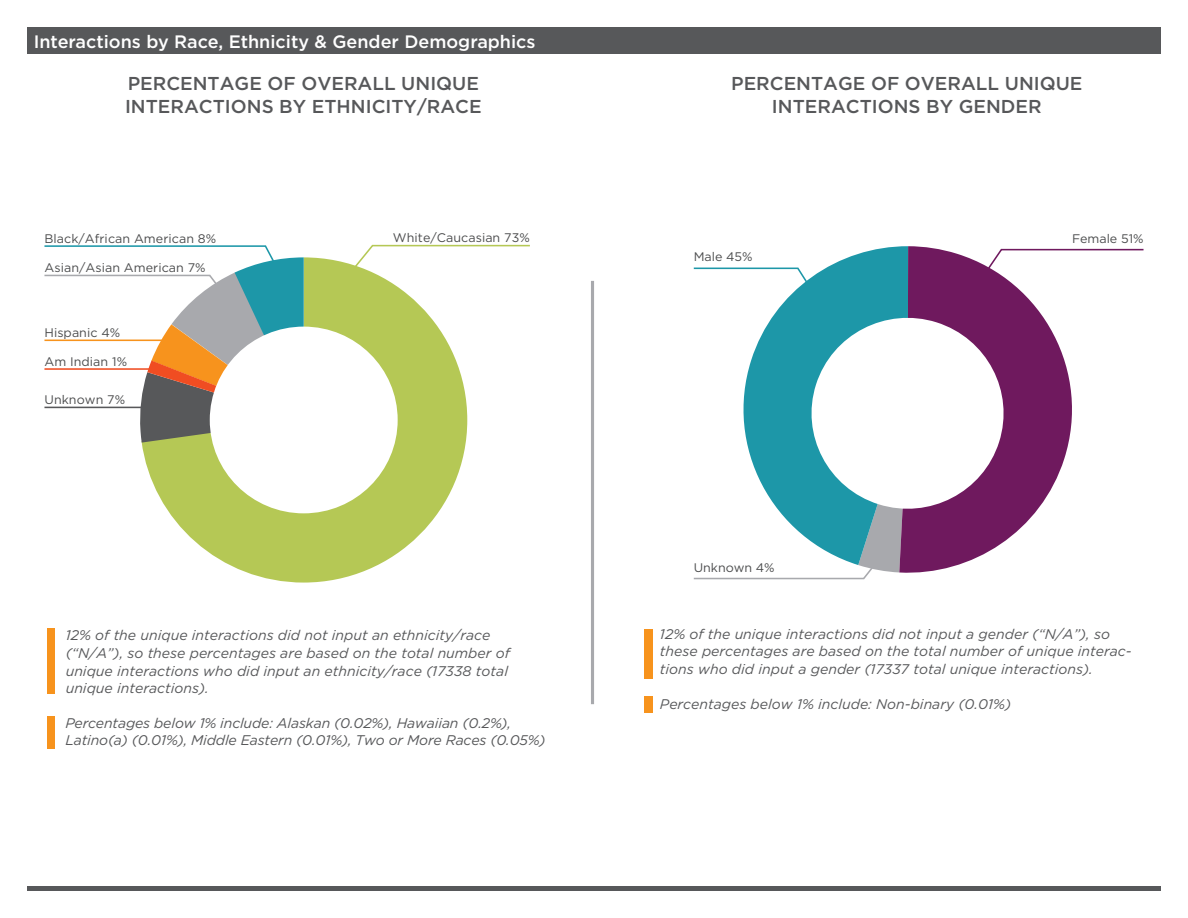
<style>
.page{position:relative;width:1188px;height:918px;background:#fff}
.page>*{position:absolute;margin:0;border:0;box-sizing:border-box;transform-origin:0 0}
.t1{font:500 18.6px/22.4px "Gotham";color:#57585a;text-align:center}
.t2{font:500 18px "Gotham";color:#fff}
.t3{font:italic 13.95px/17.7px "Gotham";color:#57585a}
.t4{font:12.45px "Gotham";letter-spacing:.005em;color:#4b4c4d}
</style>
<div class="page">
<div style="left:644px;top:629px;width:8px;height:50px;background:#f7931d"></div>
<div style="left:644px;top:696px;width:8px;height:17px;background:#f7931d"></div>
<svg style="left:1092px;top:248px;width:52px;height:3px"></svg>
<svg style="left:693px;top:267px;width:31px;height:3px"></svg>
<svg style="left:693px;top:565px;width:206px;height:15px"></svg>
<svg style="left:724px;top:246px;width:175px;height:319px"></svg>
<svg style="left:899px;top:246px;width:193px;height:327px;fill:#6f195e"></svg>
<svg style="left:800px;top:306px;width:215px;height:214px"></svg>
<hr style="left:591px;top:281px;width:3px;height:423px;background:#a8a9ad">
<svg style="left:362px;top:244px;width:168px;height:13px"></svg>
<svg style="left:142px;top:257px;width:325px;height:326px;fill:#b5c855"></svg>
<svg style="left:44px;top:245px;width:260px;height:198px"></svg>
<div style="left:210px;top:327px;width:188px;height:186px;background:#fff;border-radius:50%"></div>
<div style="left:47px;top:628px;width:8px;height:66px;background:#f7931d"></div>
<div style="left:47px;top:716px;width:8px;height:33px;background:#f7931d"></div>
<hr style="left:27px;top:887px;width:1134px;height:4px;background:#57585a">
<div style="left:27px;top:27px;width:1134px;height:27px;background:#57585a"></div>
<p class="t2" style="left:34px;top:30px;width:503px">Interactions by Race, Ethnicity &amp; Gender Demographics</p>
<p class="t1" style="left:125px;top:72px;width:358px;text-align:left">PERCENTAGE OF OVERALL UNIQUE<br>INTERACTIONS BY ETHNICITY/RACE</p>
<p class="t4" style="left:44px;top:231px;width:173px">Black/African American 8%</p>
<p class="t4" style="left:44px;top:260px;width:163px">Asian/Asian American 7%</p>
<p class="t4" style="left:44px;top:325px;width:77px">Hispanic 4%</p>
<p class="t4" style="left:44px;top:353px;width:84px">Am Indian 1%</p>
<p class="t4" style="left:44px;top:392px;width:82px">Unknown 7%</p>
<p class="t4" style="left:393px;top:230px;width:138px">White/Caucasian 73%</p>
<p class="t3" style="left:66px;top:626px;width:446px">12% of the unique interactions did not input an ethnicity/race (“N/A”), so these percentages are based on the total number of unique interactions who did input an ethnicity/race (17338 total unique interactions).</p>
<p class="t3" style="left:65px;top:714px;width:482px">Percentages below 1% include: Alaskan (0.02%), Hawaiian (0.2%),<br>Latino(a) (0.01%), Middle Eastern (0.01%), Two or More Races (0.05%)</p>
<p class="t1" style="left:731px;top:72px;width:353px">PERCENTAGE OF OVERALL UNIQUE<br>INTERACTIONS BY GENDER</p>
<p class="t4" style="left:694px;top:248px;width:60px">Male 45%</p>
<p class="t4" style="left:694px;top:560px;width:82px">Unknown 4%</p>
<p class="t4" style="left:1072px;top:230px;width:73px">Female 51%</p>
<p class="t3" style="left:660px;top:625px;width:473px">12% of the unique interactions did not input a gender (“N/A”), so these percentages are based on the total number of unique interac&shy;tions who did input a gender (17337 total unique interactions).</p>
<p class="t3" style="left:660px;top:695px;width:353px">Percentages below 1% include: Non-binary (0.01%)</p>
</div>
